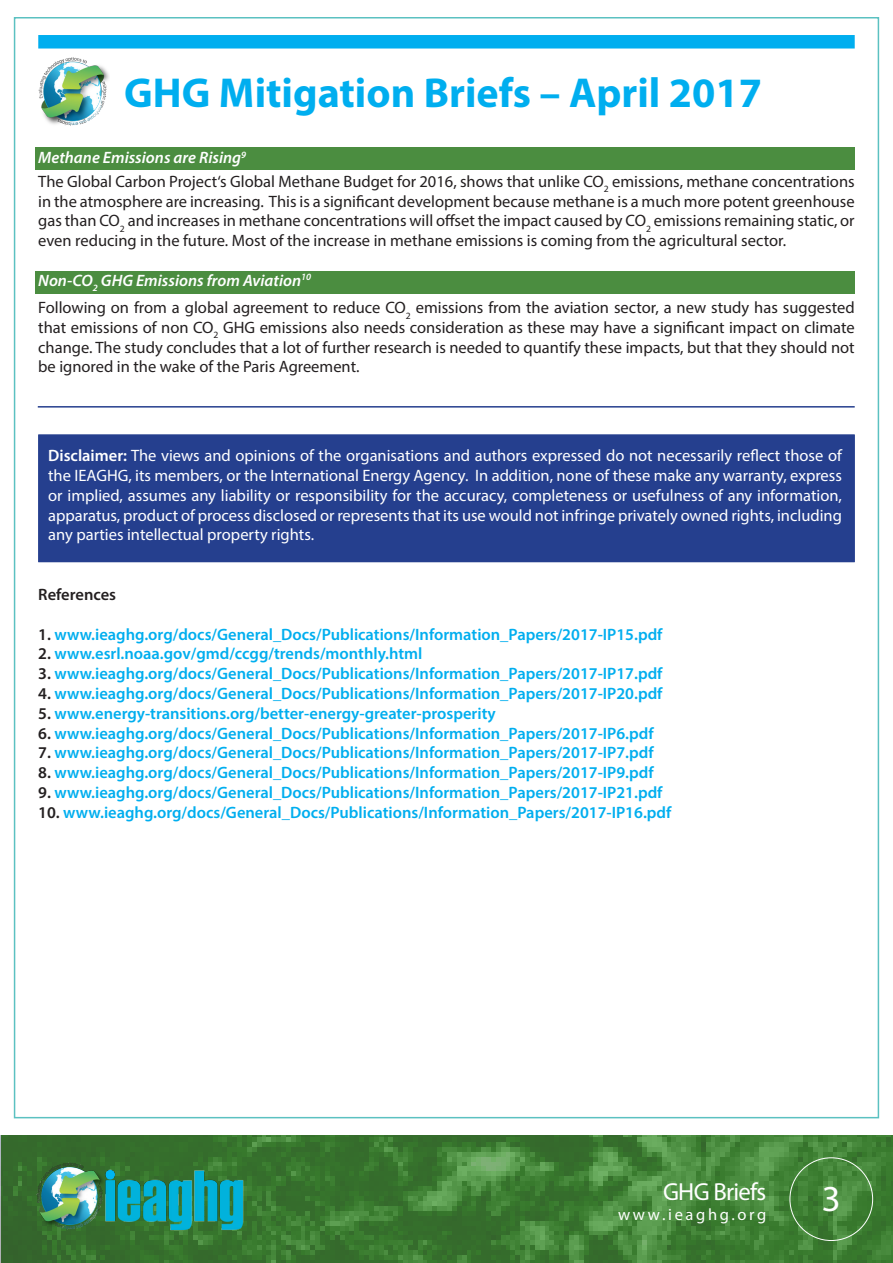
<style>
.page{position:relative;width:893px;height:1263px;background:#fff}
.page>*{position:absolute;margin:0;border:0;box-sizing:border-box;transform-origin:0 0}
.t1{font:700 42px "Myriad Pro";color:#00aeef}
.t2{font:36.75px "Myriad Pro";color:#fff}
.t3{font:24.75px "Myriad Pro";letter-spacing:-.03em;color:#fff}
.t4{font:600 16.5px "Myriad Pro";color:#00aeef}
.t5{font:16.5px/19.8px "Myriad Pro";color:#231f20;text-align:justify}
.t6{font:16.5px/19.8px "Myriad Pro";color:#fff}
.t7{font:italic 600 16.5px "Myriad Pro";color:#fff}
.t8{font:16.5px "Myriad Pro";letter-spacing:.16em;color:#fff}
.t9{font:600 16.5px "Myriad Pro";color:#231f20}
.s1{font-weight:600}
.s2{color:#231f20}
</style>
<div class="page">
<div style="left:14px;top:17px;width:865px;height:1101px;background:#fff;border:2px solid #5bc1c1"></div>
<img style="left:1px;top:1135px;width:892px;height:128px">
<img style="left:36px;top:1161px;width:208px;height:71px">
<div style="left:38px;top:35px;width:817px;height:14px;background:#00aeef"></div>
<img style="left:38px;top:57px;width:71px;height:69px">
<div style="left:36px;top:271px;width:819px;height:23px;background:#4b8d40"></div>
<div style="left:36px;top:147px;width:819px;height:23px;background:#4b8d40"></div>
<div style="left:38px;top:435px;width:817px;height:127px;background:#253f8e"></div>
<hr style="left:38px;top:406px;width:817px;height:2px;background:#253f8e">
<p class="t1" style="left:124px;top:66px;width:640px">GHG Mitigation Briefs – April 2017</p>
<p class="t7" style="left:38px;top:147px;width:209px">Methane Emissions are Rising<sup>9</sup></p>
<p class="t5" style="left:38px;top:171px;width:818px">The Global Carbon Project‘s Global Methane Budget for 2016, shows that unlike CO<sub>2</sub> emissions, methane concentrations in the atmosphere are increasing. This is a significant development because methane is a much more potent greenhouse gas than CO<sub>2</sub> and increases in methane concentrations will offset the impact caused by CO<sub>2</sub> emissions remaining static, or even reducing in the future. Most of the increase in methane emissions is coming from the agricultural sector.</p>
<p class="t7" style="left:38px;top:270px;width:274px">Non-CO<sub>2</sub> GHG Emissions from Aviation<sup>10</sup></p>
<p class="t5" style="left:38px;top:297px;width:818px">Following on from a global agreement to reduce CO<sub>2</sub> emissions from the aviation sector, a new study has suggested that emissions of non CO<sub>2</sub> GHG emissions also needs consideration as these may have a significant impact on climate change. The study concludes that a lot of further research is needed to quantify these impacts, but that they should not be ignored in the wake of the Paris Agreement.</p>
<p class="t6" style="left:48px;top:445px;width:795px;text-align:justify"><span class="s1">Disclaimer:</span> The views and opinions of the organisations and authors expressed do not necessarily reflect those of the IEAGHG, its members, or the International Energy Agency. In addition, none of these make any warranty, express or implied, assumes any liability or responsibility for the accuracy, completeness or usefulness of any information, apparatus, product of process disclosed or represents that its use would not infringe privately owned rights, including any parties intellectual property rights.</p>
<p class="t6" style="left:48px;top:445px;width:795px;text-indent:44px">mer The views and opin ons of the organisations and authors expressed do n t necessarily eflect those of the<br>IEAGHG, its me bers, or the International Energy Agency. In ad it on, none of these make any</p>
<p class="t9" style="left:38px;top:584px;width:79px">References</p>
<p class="t4" style="left:38px;top:624px;width:626px"><span class="s2">1.</span> www.ieaghg.org/docs/General_Docs/Publications/Information_Papers/2017-IP15.pdf</p>
<p class="t4" style="left:38px;top:643px;width:386px"><span class="s2">2.</span> www.esrl.noaa.gov/gmd/ccgg/trends/monthly.html</p>
<p class="t4" style="left:38px;top:663px;width:626px"><span class="s2">3.</span> www.ieaghg.org/docs/General_Docs/Publications/Information_Papers/2017-IP17.pdf</p>
<p class="t4" style="left:38px;top:683px;width:626px"><span class="s2">4.</span> www.ieaghg.org/docs/General_Docs/Publications/Information_Papers/2017-IP20.pdf</p>
<p class="t4" style="left:38px;top:703px;width:459px"><span class="s2">5.</span> www.energy-transitions.org/better-energy-greater-prosperity</p>
<p class="t4" style="left:38px;top:723px;width:617px"><span class="s2">6.</span> www.ieaghg.org/docs/General_Docs/Publications/Information_Papers/2017-IP6.pdf</p>
<p class="t4" style="left:38px;top:742px;width:617px"><span class="s2">7.</span> www.ieaghg.org/docs/General_Docs/Publications/Information_Papers/2017-IP7.pdf</p>
<p class="t4" style="left:38px;top:762px;width:617px"><span class="s2">8.</span> www.ieaghg.org/docs/General_Docs/Publications/Information_Papers/2017-IP9.pdf</p>
<p class="t4" style="left:38px;top:782px;width:626px"><span class="s2">9.</span> www.ieaghg.org/docs/General_Docs/Publications/Information_Papers/2017-IP21.pdf</p>
<p class="t4" style="left:38px;top:802px;width:635px"><span class="s2">10.</span> www.ieaghg.org/docs/General_Docs/Publications/Information_Papers/2017-IP16.pdf</p>
<h3 class="t3" style="left:663px;top:1176px;width:105px">GHG Briefs</h3>
<p class="t8" style="left:618px;top:1204px;width:150px">www.ieaghg.org</p>
<h2 class="t2" style="left:823px;top:1176px;width:18px">3</h2>
</div>
